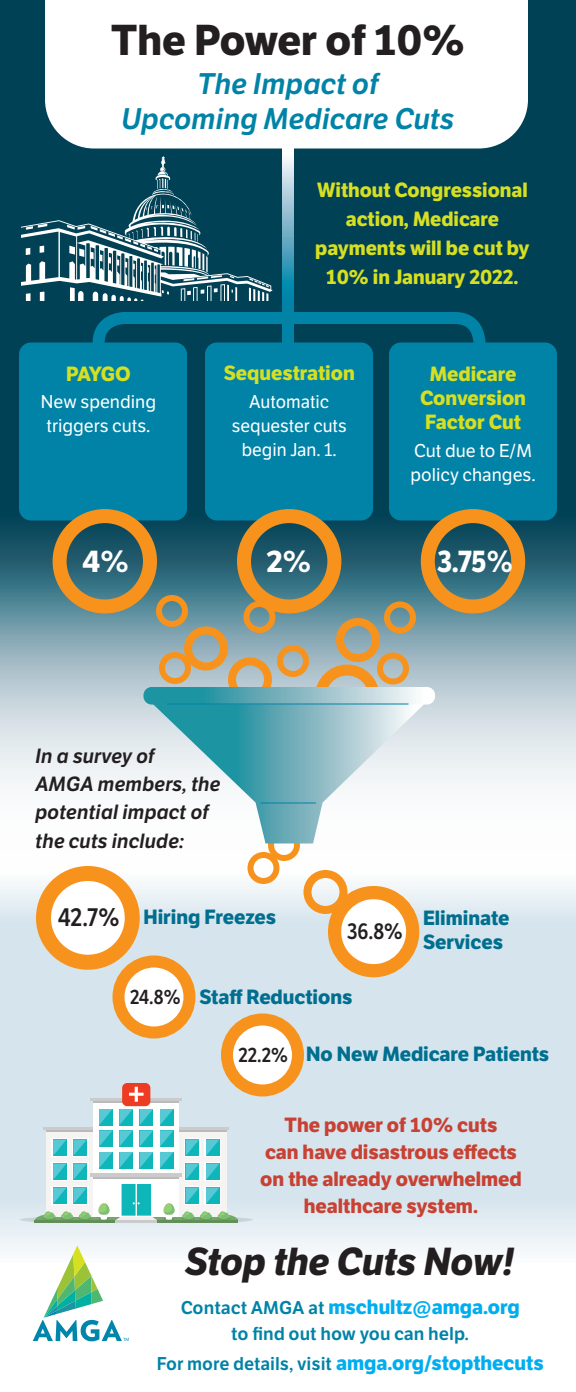
<style>
.page{position:relative;width:576px;height:1392px;background:#fff}
.page>*{position:absolute;margin:0;border:0;box-sizing:border-box;transform-origin:0 0}
.t1{font:700 42px "LFT Etica";color:#231f20}
.t2{font:italic 700 38px "LFT Etica";color:#231f20}
.t3{font:700 30px "LFT Etica";color:#fff;scale:.92 1}
.t4{font:700 30px "LFT Etica";color:#fff}
.t5{font:italic 29px/35px "LFT Etica SB";color:#0083a7;text-align:center}
.t6{font:600 25px "LFT Etica";color:#231f20;scale:.89 1}
.t7{font:600 22px "LFT Etica";color:#231f20;scale:.89 1}
.t8{font:700 20px/29px "LFT Etica";color:#d6df21;text-align:center}
.t9{font:700 20px/27px "LFT Etica";color:#c84132;text-align:center}
.t10{font:700 20px/24px "LFT Etica";color:#006f8f}
.t11{font:italic 20px/28.3px "LFT Etica SB";color:#231f20}
.t12{font:700 20px "LFT Etica";color:#00aeef}
.t13{font:600 20px "LFT Etica";color:#231f20;scale:.89 1}
.t14{font:18px/24px "LFT Etica";color:#fff;text-align:center}
.t15{font:600 18px/30px "LFT Etica";color:#0083a7;text-align:center}
.s1{font-weight:600}
.s2{font-weight:600;font-size:18px;color:#0083a7}
.s3{font-weight:700;font-size:20px;color:#00aeef}
</style>
<div class="page">
<svg style="left:0;top:1100px;width:576px;height:151px;background:#dbe8ef"></svg>
<div style="left:0;top:921px;width:576px;height:179px;background:#d5e4ed"></div>
<svg style="left:0;top:514px;width:576px;height:272px;background:#809fa7"></svg>
<div style="left:0;top:0;width:576px;height:514px;background:#004156"></div>
<div style="left:0;top:828px;width:576px;height:98px;background:linear-gradient(to bottom,#fff,#dde7ed)"></div>
<div style="left:377px;top:652px;width:32px;height:32px;border:6px solid #f7931d;border-radius:50%"></div>
<div style="left:268px;top:829px;width:32px;height:32px;border:6px solid #f7931d;border-radius:50%"></div>
<div style="left:304px;top:870px;width:44px;height:44px;border:8px solid #f7931d;border-radius:50%"></div>
<div style="left:315px;top:664px;width:65px;height:65px;border:11px solid #f7931d;border-radius:50%"></div>
<div style="left:228px;top:658px;width:44px;height:44px;border:8px solid #f7931d;border-radius:50%"></div>
<svg style="left:92px;top:312px;width:394px;height:39px"></svg>
<div style="left:282px;top:318px;width:12px;height:34px;background:#0083a7"></div>
<div style="left:19px;top:342px;width:168px;height:178px;background:#0083a7;border-radius:12px"></div>
<div style="left:205px;top:342px;width:168px;height:178px;background:#0083a7;border-radius:12px"></div>
<div style="left:389px;top:342px;width:168px;height:178px;background:#0083a7;border-radius:12px"></div>
<div style="left:53px;top:509px;width:104px;height:105px;border:14px solid #f7931d;border-radius:50%"></div>
<div style="left:237px;top:509px;width:104px;height:105px;border:14px solid #f7931d;border-radius:50%"></div>
<div style="left:421px;top:509px;width:104px;height:105px;border:14px solid #f7931d;border-radius:50%"></div>
<svg style="left:152px;top:705px;width:273px;height:139px"></svg>
<svg style="left:144px;top:687px;width:291px;height:18px;background:#7cb9c3"></svg>
<div style="left:184px;top:626px;width:44px;height:44px;border:8px solid #f7931d;border-radius:50%"></div>
<div style="left:336px;top:618px;width:44px;height:44px;border:8px solid #f7931d;border-radius:50%"></div>
<div style="left:244px;top:601px;width:32px;height:32px;border:6px solid #f7931d;border-radius:50%"></div>
<div style="left:277px;top:645px;width:32px;height:32px;border:6px solid #f7931d;border-radius:50%"></div>
<div style="left:384px;top:602px;width:32px;height:32px;border:6px solid #f7931d;border-radius:50%"></div>
<div style="left:156px;top:595px;width:32px;height:32px;border:6px solid #f7931d;border-radius:50%"></div>
<svg style="left:44px;top:874px;width:88px;height:88px"></svg>
<div style="left:36px;top:866px;width:104px;height:104px;border:15px solid #f7931d;border-radius:50%"></div>
<svg style="left:335px;top:893px;width:78px;height:78px;fill:#fff"></svg>
<div style="left:328px;top:886px;width:91px;height:91px;border:13px solid #f7931d;border-radius:50%"></div>
<svg style="left:118px;top:962px;width:72px;height:70px;background:#fdeedc"></svg>
<div style="left:112px;top:956px;width:84px;height:82px;border:12px solid #f7931d;border-radius:50%"></div>
<svg style="left:227px;top:1020px;width:71px;height:70px;background:#fdefdf"></svg>
<div style="left:221px;top:1014px;width:83px;height:82px;border:12px solid #f7931d;border-radius:50%"></div>
<div style="left:248px;top:852px;width:32px;height:32px;border:6px solid #f7931d;border-radius:50%"></div>
<div style="left:45px;top:0;width:483px;height:148px;background:#fff"></div>
<hr style="left:167px;top:704px;width:241px;height:1px;background:#0083a7">
<hr style="left:260px;top:802px;width:56px;height:2px;background:#0083a7">
<div style="left:93px;top:1100px;width:86px;height:117px;background:#fff"></div>
<hr style="left:93px;top:1100px;width:86px;height:3px;background:#bababa">
<hr style="left:91px;top:1098px;width:91px;height:3px;background:#cbcbcb">
<svg style="left:20px;top:1109px;width:233px;height:113px"></svg>
<div style="left:122px;top:1083px;width:28px;height:23px;background:#ed3c23;border-radius:5px"></div>
<svg style="left:129px;top:1087px;width:15px;height:15px"></svg>
<div style="left:159px;top:652px;width:32px;height:32px;border:6px solid #f7931d;border-radius:50%"></div>
<svg style="left:25px;top:1245px;width:104px;height:97px"></svg>
<svg style="left:282px;top:147px;width:12px;height:165px;background:#75b6cc"></svg>
<svg style="left:21px;top:156px;width:252px;height:145px"></svg>
<p class="t1" style="left:111px;top:14px;width:355px">The Power of 10%</p>
<p class="t5" style="left:121px;top:66px;width:335px">The Impact of<br>Upcoming Medicare Cuts</p>
<p class="t8" style="left:66px;top:359px;width:66px">PAYGO</p>
<p class="t14" style="left:41px;top:390px;width:117px">New spending triggers cuts.</p>
<p class="t8" style="left:315px;top:175px;width:216px">Without Congressional action, Medicare payments will be cut by<br>10% in January 2022.</p>
<p class="t8" style="left:224px;top:359px;width:133px">Sequestration</p>
<p class="t14" style="left:232px;top:390px;width:116px">Automatic sequester cuts begin Jan. 1.</p>
<p class="t8" style="left:420px;top:362px;width:107px;line-height:24px">Medicare<br>Conversion<br>Factor Cut</p>
<p class="t14" style="left:410px;top:439px;width:127px;text-align:left">Cut due to E/M policy changes.</p>
<p class="t4" style="left:82px;top:543px;width:48px">4<span class="s1">%</span></p>
<p class="t4" style="left:267px;top:543px;width:46px">2<span class="s1">%</span></p>
<p class="t3" style="left:437px;top:543px;width:84px">3.75<span class="s1">%</span></p>
<p class="t11" style="left:36px;top:742px;width:187px">In a survey of<br>AMGA members, the potential impact of the cuts include:</p>
<p class="t6" style="left:58px;top:902px;width:71px">42.7%</p>
<p class="t10" style="left:144px;top:905px;width:134px">Hiring Freezes</p>
<p class="t10" style="left:423px;top:906px;width:88px">Eliminate<br>Services</p>
<p class="t10" style="left:200px;top:985px;width:155px">Staff Reductions</p>
<p class="t7" style="left:347px;top:918px;width:64px">36.8%</p>
<p class="t13" style="left:130px;top:984px;width:58px">24.8%</p>
<p class="t13" style="left:238px;top:1042px;width:57px">22.2%</p>
<p class="t10" style="left:306px;top:1042px;width:245px">No New Medicare Patients</p>
<p class="t9" style="left:260px;top:1112px;width:263px">The power of 10% cuts<br>can have disastrous effects on the already overwhelmed healthcare system.</p>
<p class="t2" style="left:185px;top:1239px;width:331px">Stop the Cuts Now!</p>
<p class="t12" style="left:181px;top:1294px;width:340px"><span class="s2">Contact AMGA at</span> mschultz@amga.org</p>
<p class="t15" style="left:157px;top:1318px;width:389px">to find out how you can help.<br>For more details, visit <span class="s3">amga.org/stopthecuts</span></p>
</div>
